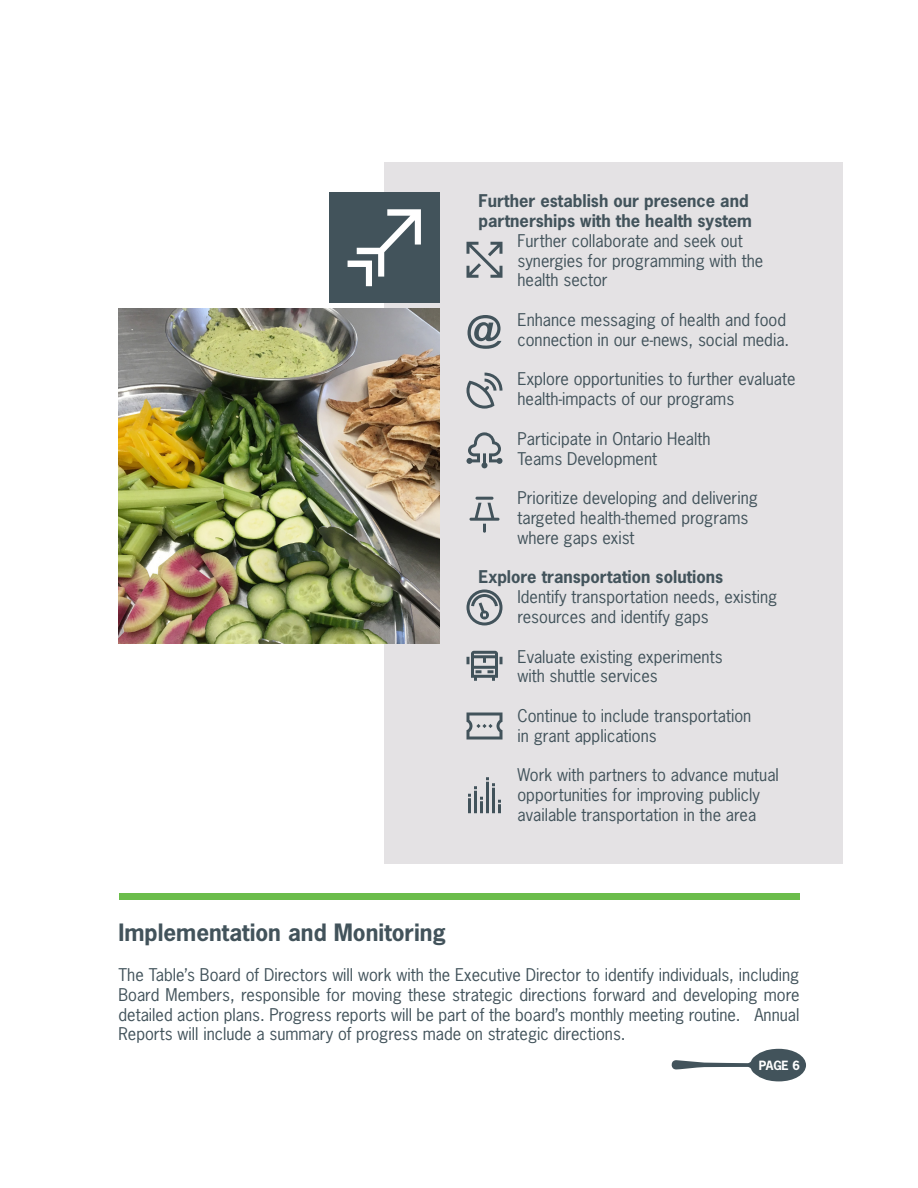
<style>
.page{position:relative;width:918px;height:1188px;background:#fff}
.page>*{position:absolute;margin:0;border:0;box-sizing:border-box;transform-origin:0 0}
.t1{font:700 22.5px "News Gothic Std";color:#42535b}
.t2{font:16.5px/19.8px "News Gothic Std";color:#42535b}
.t3{font:700 16.5px/19.8px "News Gothic Std";color:#42535b}
.t4{font:700 12px "News Gothic Std";color:#fff}
</style>
<div class="page">
<div style="left:384px;top:162px;width:458px;height:702px;background:#e4e2e4"></div>
<svg style="left:672px;top:1049px;width:134px;height:32px"></svg>
<div style="left:329px;top:192px;width:111px;height:111px;background:#42535b"></div>
<svg style="left:348px;top:209px;width:73px;height:77px"></svg>
<img style="left:119px;top:309px;width:321px;height:334px">
<div style="left:119px;top:893px;width:681px;height:6px;background:#6bbd4b"></div>
<svg style="left:466px;top:242px;width:36px;height:36px"></svg>
<svg style="left:468px;top:315px;width:33px;height:34px"></svg>
<svg style="left:466px;top:373px;width:36px;height:36px"></svg>
<svg style="left:467px;top:432px;width:35px;height:36px"></svg>
<svg style="left:470px;top:497px;width:30px;height:36px"></svg>
<svg style="left:467px;top:651px;width:36px;height:30px"></svg>
<svg style="left:466px;top:713px;width:36px;height:27px"></svg>
<svg style="left:466px;top:590px;width:36px;height:35px"></svg>
<svg style="left:468px;top:777px;width:33px;height:36px"></svg>
<p class="t3" style="left:478px;top:191px;width:275px">Further establish our presence and partnerships with the health system</p>
<p class="t2" style="left:518px;top:230px;width:247px">Further collaborate and seek out synergies for programming with the health sector</p>
<p class="t2" style="left:518px;top:310px;width:273px">Enhance messaging of health and food connection in our e-news, social media.</p>
<p class="t2" style="left:518px;top:369px;width:280px">Explore opportunities to further evaluate health-impacts of our programs</p>
<p class="t2" style="left:518px;top:428px;width:195px">Participate in Ontario Health<br>Teams Development</p>
<p class="t2" style="left:518px;top:488px;width:242px">Prioritize developing and delivering targeted health-themed programs where gaps exist</p>
<p class="t3" style="left:478px;top:567px;width:246px">Explore transportation solutions</p>
<p class="t2" style="left:518px;top:587px;width:261px">Identify transportation needs, existing resources and identify gaps</p>
<p class="t2" style="left:518px;top:646px;width:207px">Evaluate existing experiments with shuttle services</p>
<p class="t2" style="left:518px;top:706px;width:235px">Continue to include transportation in grant applications</p>
<p class="t2" style="left:518px;top:765px;width:263px">Work with partners to advance mutual opportunities for improving publicly available transportation in the area</p>
<p class="t1" style="left:118px;top:918px;width:329px">Implementation and Monitoring</p>
<p class="t2" style="left:118px;top:965px;width:683px;text-align:justify">The Table’s Board of Directors will work with the Executive Director to identify individuals, including Board Members, responsible for moving these strategic directions forward and developing more detailed action plans. Progress reports will be part of the board’s monthly meeting routine. Annual Reports will include a summary of progress made on strategic directions.</p>
<p class="t4" style="left:759px;top:1057px;width:43px">PAGE 6</p>
</div>
